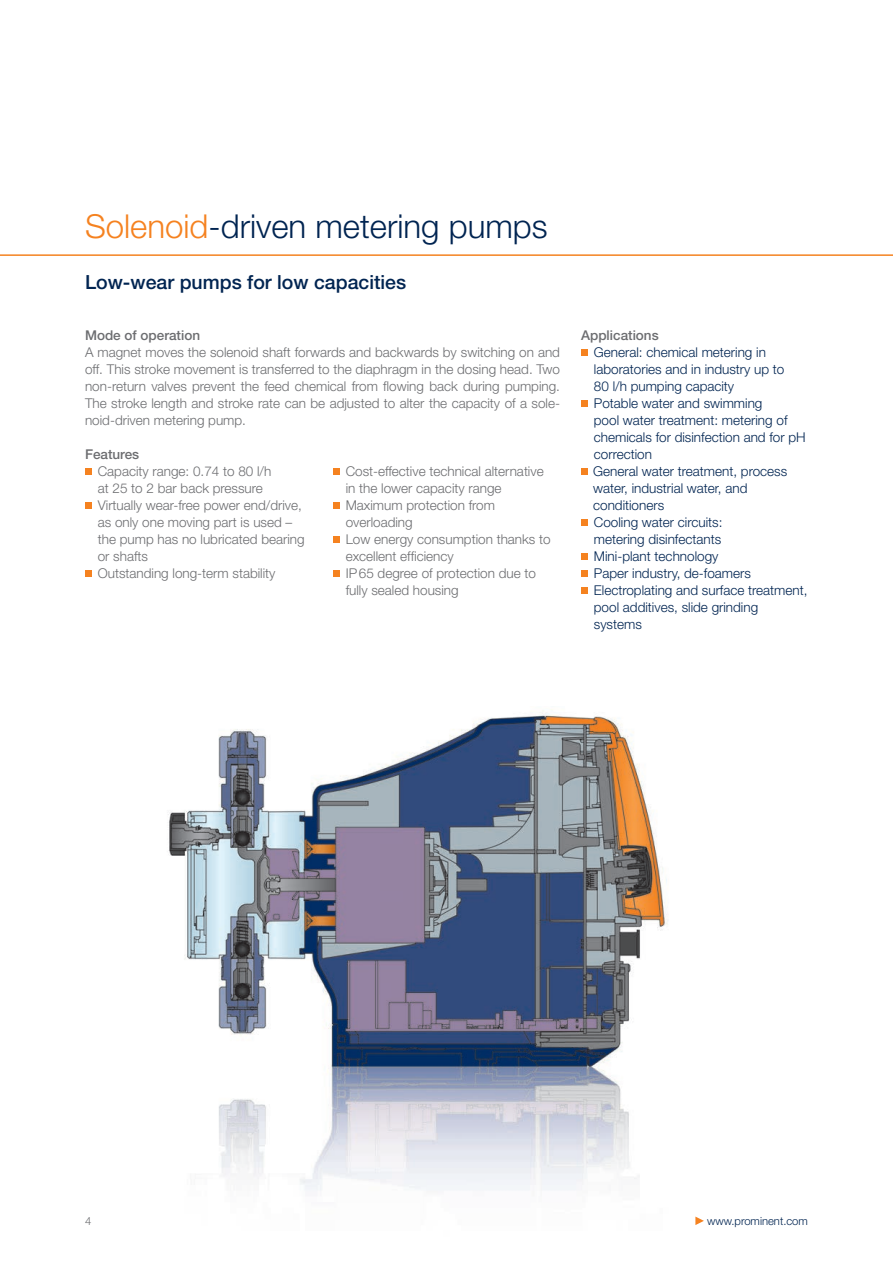
<style>
.page{position:relative;width:893px;height:1263px;background:#fff}
.page>*{position:absolute;margin:0;border:0;box-sizing:border-box;transform-origin:0 0}
.Body_normal{font:300 33px "Helvetica Neue";color:#002451}
.Body_normal-2{font:500 19.5px "Helvetica Neue";color:#002451}
.Body_normal-3{font:300 13.5px/17px "Helvetica Neue";color:#6c6d70}
.Body_normal-4{font:300 13.5px/17px "Helvetica Neue";color:#002451}
.Body_normal-5{font:500 13.5px "Helvetica Neue";color:#6c6d70}
.Body_normal-6{font:300 11.25px "Helvetica Neue";color:#002451}
.Body_normal-7{font:300 11.25px "Helvetica Neue";color:#6c6d70}
.s1{color:#f58220}
.s2{font-weight:500}
</style>
<div class="page">
<img style="left:168px;top:709px;width:501px;height:482px">
<hr style="left:0;top:254px;width:893px;height:2px;background:#f58220">
<div style="left:85px;top:468px;width:6px;height:7px;background:#f58220"></div>
<div style="left:85px;top:502px;width:6px;height:7px;background:#f58220"></div>
<div style="left:85px;top:570px;width:6px;height:7px;background:#f58220"></div>
<div style="left:333px;top:468px;width:6px;height:7px;background:#f58220"></div>
<div style="left:333px;top:502px;width:6px;height:7px;background:#f58220"></div>
<div style="left:333px;top:536px;width:6px;height:7px;background:#f58220"></div>
<div style="left:333px;top:570px;width:6px;height:7px;background:#f58220"></div>
<div style="left:581px;top:349px;width:6px;height:7px;background:#f58220"></div>
<div style="left:581px;top:400px;width:6px;height:7px;background:#f58220"></div>
<div style="left:581px;top:468px;width:6px;height:7px;background:#f58220"></div>
<div style="left:581px;top:519px;width:6px;height:7px;background:#f58220"></div>
<div style="left:581px;top:553px;width:6px;height:7px;background:#f58220"></div>
<div style="left:581px;top:570px;width:6px;height:7px;background:#f58220"></div>
<div style="left:581px;top:587px;width:6px;height:7px;background:#f58220"></div>
<svg style="left:695px;top:1216px;width:9px;height:9px"></svg>
<p class="Body_normal" style="left:85px;top:206px;width:464px"><span class="s1">Solenoid</span>-driven metering pumps</p>
<p class="Body_normal-2" style="left:85px;top:271px;width:323px">Low-wear pumps for low capacities</p>
<p class="Body_normal-5" style="left:85px;top:327px;width:117px">Mode of operation</p>
<p class="Body_normal-3" style="left:85px;top:344px;width:476px;text-align:justify">A magnet moves the solenoid shaft forwards and backwards by switching on and off. This stroke movement is transferred to the diaphragm in the dosing head. Two non-return valves prevent the feed chemical from flowing back during pumping.<br>The stroke length and stroke rate can be adjusted to alter the capacity of a sole&shy;noid-driven metering pump.</p>
<p class="Body_normal-3" style="left:346px;top:463px;width:200px">Cost-effective technical alternative in the lower capacity range</p>
<p class="Body_normal-3" style="left:346px;top:497px;width:151px">Maximum protection from overloading</p>
<p class="Body_normal-3" style="left:346px;top:531px;width:207px">Low energy consumption thanks to excellent efficiency</p>
<p class="Body_normal-3" style="left:346px;top:565px;width:192px">IP65 degree of protection due to fully sealed housing</p>
<p class="Body_normal-3" style="left:98px;top:446px;width:175px;text-indent:-13px"><span class="s2">Features<br></span>Capacity range: 0.74 to 80 l/h at 25 to 2 bar back pressure</p>
<p class="Body_normal-3" style="left:98px;top:497px;width:208px">Virtually wear-free power end/drive, as only one moving part is used – the pump has no lubricated bearing or shafts</p>
<p class="Body_normal-3" style="left:98px;top:565px;width:179px">Outstanding long-term stability</p>
<p class="Body_normal-5" style="left:581px;top:327px;width:79px">Applications</p>
<p class="Body_normal-4" style="left:594px;top:344px;width:192px">General: chemical metering in laboratories and in industry up to<br>80 l/h pumping capacity</p>
<p class="Body_normal-4" style="left:594px;top:395px;width:213px">Potable water and swimming<br>pool water treatment: metering of chemicals for disinfection and for pH correction</p>
<p class="Body_normal-4" style="left:593px;top:463px;width:196px">General water treatment, process water, industrial water, and conditioners</p>
<p class="Body_normal-4" style="left:594px;top:514px;width:130px">Cooling water circuits: metering disinfectants</p>
<p class="Body_normal-4" style="left:594px;top:548px;width:126px">Mini-plant technology</p>
<p class="Body_normal-4" style="left:594px;top:565px;width:159px">Paper industry, de-foamers</p>
<p class="Body_normal-4" style="left:594px;top:582px;width:215px">Electroplating and surface treatment, pool additives, slide grinding systems</p>
<p class="Body_normal-7" style="left:85px;top:1214px;width:8px">4</p>
<p class="Body_normal-6" style="left:707px;top:1214px;width:102px">www.prominent.com</p>
</div>
